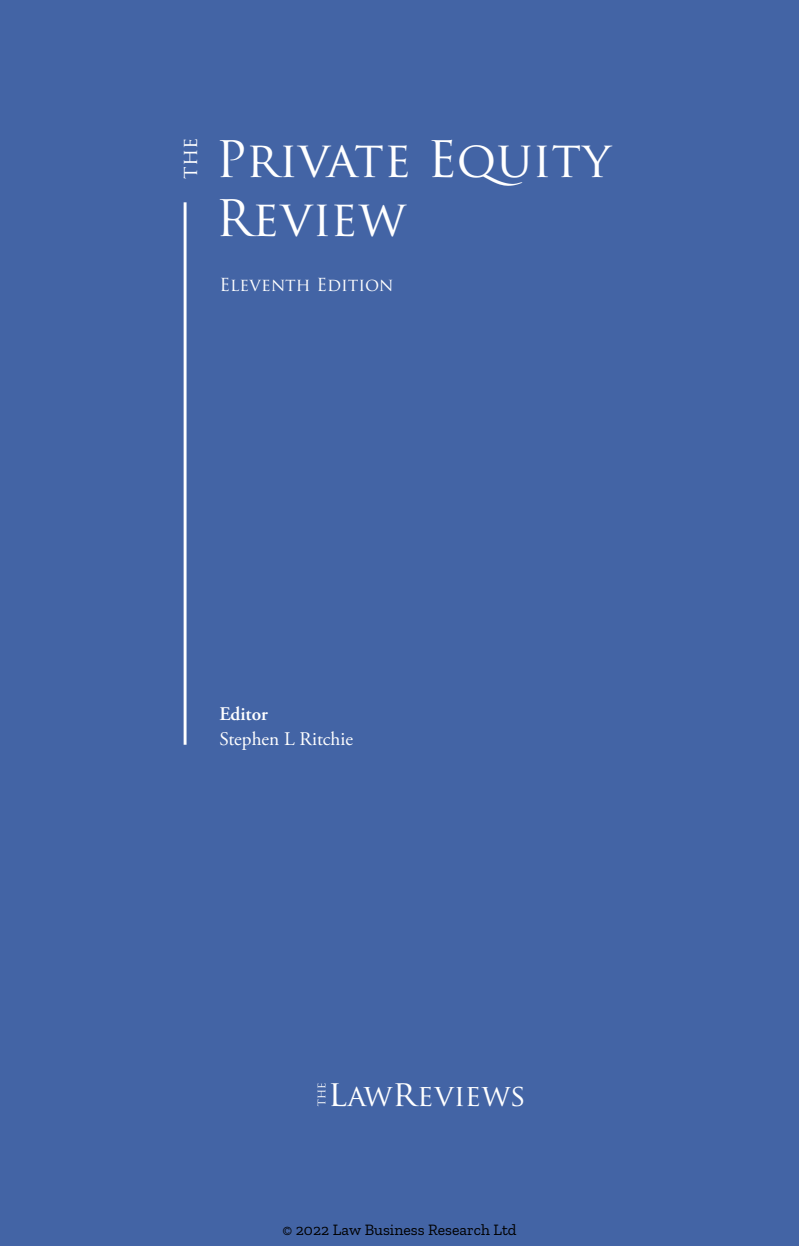
<style>
.page{position:relative;width:799px;height:1246px;background:#fff}
.page>*{position:absolute;margin:0;border:0;box-sizing:border-box;transform-origin:0 0}
.t1{font:49px/58.8px "Trajan Pro";color:#fff}
.t2{font:29.75px "Trajan Pro";color:#fff}
.t3{font:20.47px "Trajan Pro";color:#fff}
.t4{font:19.25px "Adobe Garamond Pro";color:#fff}
.t5{font:600 19.25px "Adobe Garamond Pro";color:#fff}
.t6{font:17.5px "Trajan Pro";color:#fff}
.t7{font:15.75px "Zilla Slab";color:#000}
.s1{font-size:35.7px}
</style>
<div class="page">
<div style="left:0;top:0;width:799px;height:1245px;background:#4364a5"></div>
<hr style="left:184px;top:202px;width:2px;height:542px;background:#fff">
<svg style="left:317px;top:1083px;width:8px;height:22px"></svg>
<p class="t3" style="left:177px;top:179px;width:43px;rotate:-90deg">the</p>
<h1 class="t1" style="left:215px;top:129px;width:397px">Private Equity<br>Review</h1>
<p class="t6" style="left:219px;top:273px;width:175px">Eleventh Edition</p>
<p class="t5" style="left:219px;top:702px;width:50px">Editor</p>
<p class="t4" style="left:219px;top:727px;width:135px">Stephen L Ritchie</p>
<h2 class="t2" style="left:328px;top:1076px;width:199px"><span class="s1">l</span>aw<span class="s1">r</span>eviews</h2>
<p class="t7" style="left:282px;top:1220px;width:236px">© 2022 Law Business Research Ltd</p>
</div>
